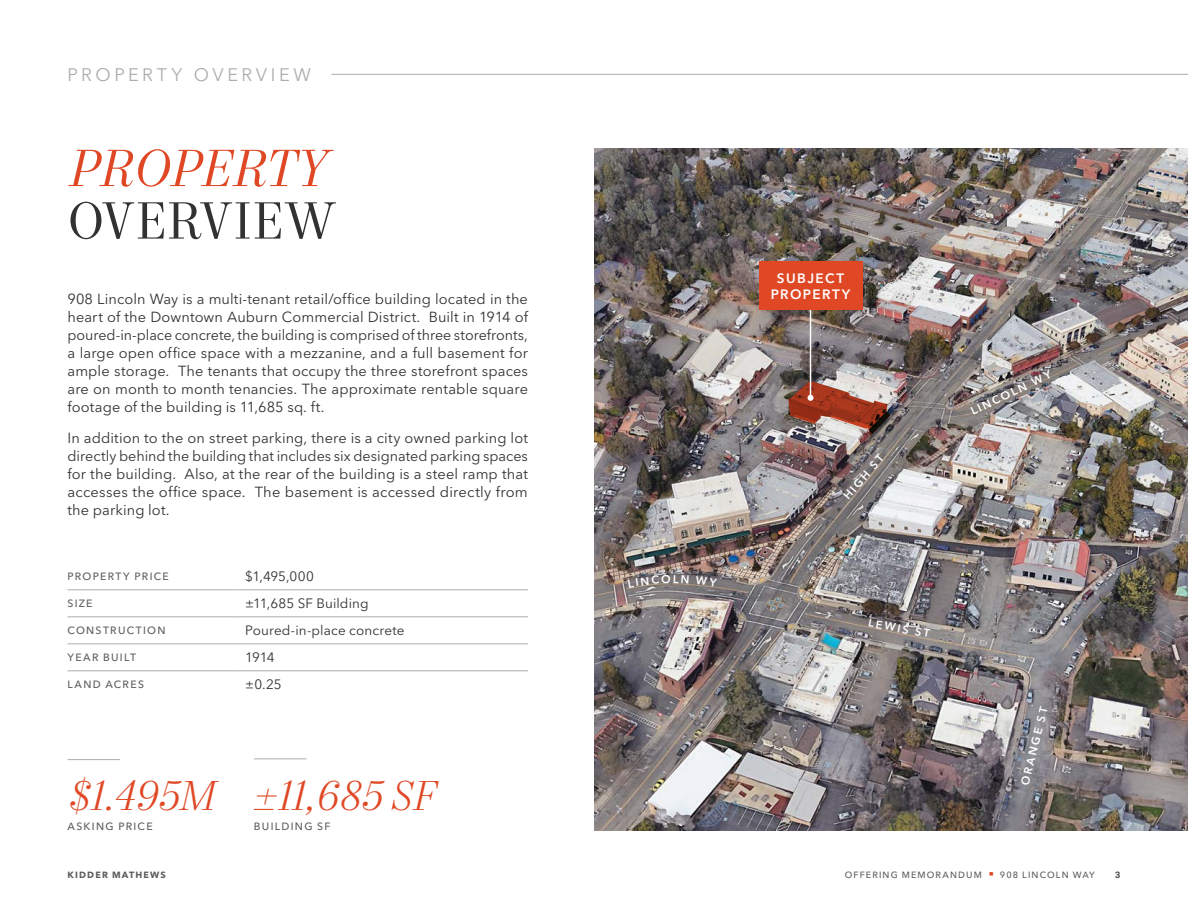
<style>
.page{position:relative;width:1188px;height:918px;background:#fff}
.page>*{position:absolute;margin:0;border:0;box-sizing:border-box;transform-origin:0 0}
.Headline_-_Level_1_-_Charcoal_2023{font:italic 52.5px/52.5px "Mort Modern 08";letter-spacing:-.035em;color:#e04825}
.Stat_Italic_-_Orange_2023{font:italic 300 42px "Mort Modern 07";letter-spacing:.005em;color:#e04825}
.Section_Identifier_-_Sterling_2023{font:18px "Avenir Next LT Pro";letter-spacing:.2em;color:#afabac}
.Body_Copy_-_Charcoal_2023{font:14.55px/18px "Avenir Next LT Pro";letter-spacing:.01em;color:#313234;text-align:justify}
.Table_Input_-_Charcoal_2023{font:13.5px "Avenir Next LT Pro";letter-spacing:.01em;color:#313234}
.Subject_Property_Label_-_White_2023{font:600 13.5px/16.5px "Avenir Next LT Pro";letter-spacing:.105em;color:#fff;text-align:center}
.Street_Names_-_White_2023{font:600 11.25px "Avenir Next LT Pro";color:#fff}
.Table_Column_1_All_Caps_-_Ash_2023{font:500 10.5px "Avenir Next LT Pro";letter-spacing:.125em;color:#5e5d5d}
.Stat_Label_-_Ash_2023{font:500 10.5px "Avenir Next LT Pro";letter-spacing:.125em;color:#5e5d5d}
.t1{font:500 9px "Avenir Next LT Pro";letter-spacing:.13em;color:#5e5d5d}
.t2{font:700 9px "Avenir Next LT Pro";letter-spacing:.13em;color:#5e5d5d}
.s1{font-style:normal;color:#313234}
.s2{color:#e04825}
</style>
<div class="page">
<img style="left:594px;top:149px;width:594px;height:681px">
<hr style="left:68px;top:590px;width:170px;height:1px;background:#afabac">
<hr style="left:238px;top:590px;width:290px;height:1px;background:#afabac">
<hr style="left:68px;top:617px;width:170px;height:1px;background:#afabac">
<hr style="left:238px;top:617px;width:290px;height:1px;background:#afabac">
<hr style="left:68px;top:644px;width:170px;height:1px;background:#afabac">
<hr style="left:238px;top:644px;width:290px;height:1px;background:#afabac">
<hr style="left:68px;top:671px;width:170px;height:1px;background:#afabac">
<hr style="left:238px;top:671px;width:290px;height:1px;background:#afabac">
<hr style="left:68px;top:759px;width:52px;height:1px;background:#afabac">
<hr style="left:254px;top:758px;width:52px;height:1px;background:#afabac">
<hr style="left:810px;top:285px;width:1px;height:113px;background:#fff">
<img style="left:788px;top:381px;width:102px;height:54px">
<div style="left:759px;top:262px;width:103px;height:48px;background:#e04825"></div>
<hr style="left:331px;top:74px;width:857px;height:1px;background:#afabac">
<svg style="left:628px;top:575px;width:61px;height:13px"></svg>
<svg style="left:695px;top:576px;width:22px;height:11px"></svg>
<p class="Section_Identifier_-_Sterling_2023" style="left:68px;top:64px;width:245px">PROPERTY OVERVIEW</p>
<p class="Headline_-_Level_1_-_Charcoal_2023" style="left:68px;top:145px;width:269px">PROPERTY<br><span class="s1">OVERVIEW</span></p>
<p class="Body_Copy_-_Charcoal_2023" style="left:68px;top:289px;width:462px">908 Lincoln Way is a multi-tenant retail/office building located in the heart of the Downtown Auburn Commercial District. Built in 1914 of poured-in-place concrete, the building is comprised of three storefronts, a large open office space with a mezzanine, and a full basement for ample storage. The tenants that occupy the three storefront spaces are on month to month tenancies. The approximate rentable square footage of the building is 11,685 sq. ft.</p>
<p class="Body_Copy_-_Charcoal_2023" style="left:68px;top:429px;width:462px">In addition to the on street parking, there is a city owned parking lot directly behind the building that includes six designated parking spaces for the building. Also, at the rear of the building is a steel ramp that accesses the office space. The basement is accessed directly from the parking lot.</p>
<p class="Table_Column_1_All_Caps_-_Ash_2023" style="left:68px;top:570px;width:103px">PROPERTY PRICE</p>
<p class="Table_Input_-_Charcoal_2023" style="left:245px;top:569px;width:70px">$1,495,000</p>
<p class="Table_Column_1_All_Caps_-_Ash_2023" style="left:68px;top:597px;width:26px">SIZE</p>
<p class="Table_Input_-_Charcoal_2023" style="left:245px;top:596px;width:125px">±11,685 SF Building</p>
<p class="Table_Column_1_All_Caps_-_Ash_2023" style="left:68px;top:624px;width:100px">CONSTRUCTION</p>
<p class="Table_Input_-_Charcoal_2023" style="left:245px;top:623px;width:161px">Poured-in-place concrete</p>
<p class="Table_Column_1_All_Caps_-_Ash_2023" style="left:68px;top:651px;width:70px">YEAR BUILT</p>
<p class="Table_Input_-_Charcoal_2023" style="left:245px;top:650px;width:31px">1914</p>
<p class="Table_Column_1_All_Caps_-_Ash_2023" style="left:68px;top:678px;width:78px">LAND ACRES</p>
<p class="Table_Input_-_Charcoal_2023" style="left:245px;top:677px;width:38px">±0.25</p>
<p class="Stat_Italic_-_Orange_2023" style="left:68px;top:770px;width:150px">$1.495M</p>
<p class="Stat_Label_-_Ash_2023" style="left:68px;top:820px;width:87px">ASKING PRICE</p>
<p class="Stat_Italic_-_Orange_2023" style="left:254px;top:770px;width:183px">±11,685 SF</p>
<p class="Stat_Label_-_Ash_2023" style="left:254px;top:820px;width:78px">BUILDING SF</p>
<p class="Subject_Property_Label_-_White_2023" style="left:771px;top:269px;width:81px">SUBJECT<br>PROPERTY</p>
<p class="Street_Names_-_White_2023" style="left:840px;top:493px;width:57px;rotate:-49deg">HIGH ST</p>
<p class="Street_Names_-_White_2023" style="left:968px;top:405px;width:89px;rotate:-25deg">LINCOLN WY</p>
<p class="Street_Names_-_White_2023" style="left:870px;top:615px;width:64px;rotate:11deg">LEWIS ST</p>
<p class="Street_Names_-_White_2023" style="left:1018px;top:783px;width:82px;rotate:-76deg">ORANGE ST</p>
<p class="t2" style="left:68px;top:869px;width:100px">KIDDER MATHEWS</p>
<p class="t1" style="left:845px;top:869px;width:252px">OFFERING MEMORANDUM <span class="s2">■</span> 908 LINCOLN WAY</p>
<p class="t2" style="left:1115px;top:869px;width:7px">3</p>
</div>
